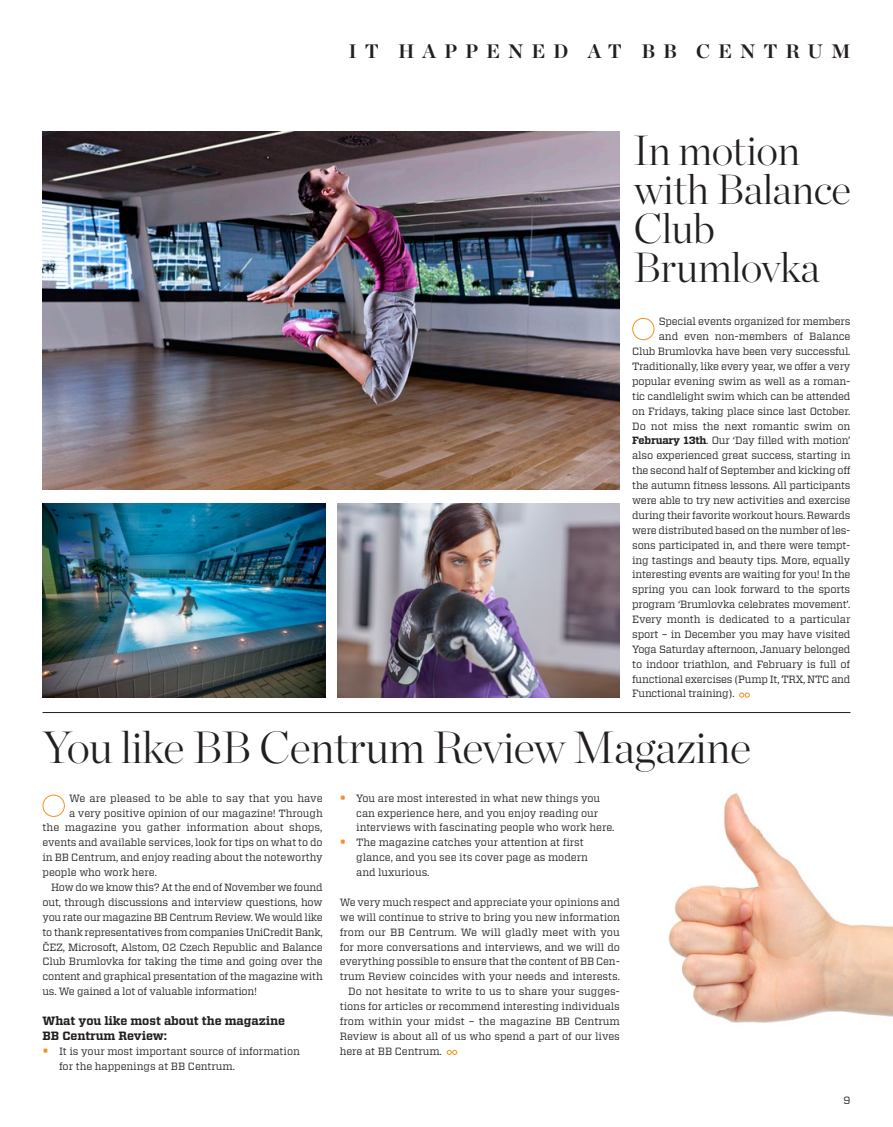
<style>
.page{position:relative;width:893px;height:1127px;background:#fff}
.page>*{position:absolute;margin:0;border:0;box-sizing:border-box;transform-origin:0 0}
.t1{font:200 45px "Chronicle Display";letter-spacing:-.01em;color:#231f20}
.t2{font:200 42px/39px "Chronicle Display";letter-spacing:-.01em;color:#231f20}
.t3{font:700 19.5px "Chronicle Display";letter-spacing:.4em;color:#231f20}
.t4{font:700 12px "Vitesse";letter-spacing:-.005em;color:#231f20}
.t5{font:10.5px/14.9px "Vitesse";letter-spacing:-.02em;color:#231f20;text-align:justify}
.t6{font:10.5px "Vitesse";color:#231f20}
.s1{font-weight:700}
.s2{font-weight:700;font-size:12px;color:#f78f1e}
</style>
<div class="page">
<img style="left:668px;top:792px;width:225px;height:232px">
<hr style="left:43px;top:712px;width:807px;height:1px;background:#231f20">
<svg style="left:739px;top:693px;width:11px;height:4px"></svg>
<img style="left:43px;top:132px;width:577px;height:357px">
<img style="left:43px;top:504px;width:282px;height:193px">
<img style="left:337px;top:504px;width:283px;height:193px">
<svg style="left:447px;top:1050px;width:10px;height:4px"></svg>
<div style="left:632px;top:318px;width:22px;height:22px;border:1px solid #f78f1e;border-radius:50%"></div>
<div style="left:43px;top:794px;width:22px;height:23px;border:1px solid #f78f1e;border-radius:50%"></div>
<p class="t3" style="left:348px;top:36px;width:503px">IT HAPPENED AT BB CENTRUM</p>
<p class="t2" style="left:634px;top:128px;width:219px">In motion with Balance</p>
<p class="t2" style="left:634px;top:206px;width:83px">Club</p>
<p class="t2" style="left:634px;top:245px;width:188px">Brumlovka</p>
<p class="t5" style="left:659px;top:314px;width:193px">Special events organized for members</p>
<p class="t5" style="left:659px;top:329px;width:193px">and even non-members of Balance</p>
<p class="t5" style="left:632px;top:344px;width:220px">Club Brumlovka have been very successful.</p>
<p class="t5" style="left:632px;top:359px;width:220px">Traditionally, like every year, we offer a very</p>
<p class="t5" style="left:632px;top:374px;width:220px">popular evening swim as well as a roman-</p>
<p class="t5" style="left:632px;top:388px;width:220px">tic candlelight swim which can be attended</p>
<p class="t5" style="left:632px;top:403px;width:220px">on Fridays, taking place since last October.</p>
<p class="t5" style="left:632px;top:418px;width:220px">Do not miss the next romantic swim on</p>
<p class="t5" style="left:632px;top:433px;width:220px"><span class="s1">February 13th</span>. Our ‘Day filled with motion’</p>
<p class="t5" style="left:632px;top:448px;width:220px">also experienced great success, starting in</p>
<p class="t5" style="left:632px;top:463px;width:220px">the second half of September and kicking off</p>
<p class="t5" style="left:632px;top:478px;width:220px">the autumn fitness lessons. All participants</p>
<p class="t5" style="left:632px;top:493px;width:220px">were able to try new activities and exercise</p>
<p class="t5" style="left:632px;top:507px;width:220px">during their favorite workout hours. Rewards</p>
<p class="t5" style="left:632px;top:522px;width:220px">were distributed based on the number of les-</p>
<p class="t5" style="left:632px;top:537px;width:220px">sons participated in, and there were tempt-</p>
<p class="t5" style="left:632px;top:552px;width:220px">ing tastings and beauty tips. More, equally</p>
<p class="t5" style="left:632px;top:567px;width:220px">interesting events are waiting for you! In the</p>
<p class="t5" style="left:632px;top:582px;width:220px">spring you can look forward to the sports</p>
<p class="t5" style="left:632px;top:597px;width:220px">program ‘Brumlovka celebrates movement’.</p>
<p class="t5" style="left:632px;top:612px;width:220px">Every month is dedicated to a particular</p>
<p class="t5" style="left:632px;top:627px;width:220px">sport – in December you may have visited</p>
<p class="t5" style="left:632px;top:641px;width:220px">Yoga Saturday afternoon, January belonged</p>
<p class="t5" style="left:632px;top:656px;width:220px">to indoor triathlon, and February is full of</p>
<p class="t5" style="left:632px;top:671px;width:220px">functional exercises (Pump It, TRX, NTC and</p>
<p class="t5" style="left:632px;top:686px;width:104px">Functional training).</p>
<p class="t1" style="left:43px;top:713px;width:710px">You like BB Centrum Review Magazine</p>
<p class="t6" style="left:69px;top:791px;width:255px">We are pleased to be able to say that you have</p>
<p class="t5" style="left:69px;top:805px;width:255px">a very positive opinion of our magazine! Through</p>
<p class="t6" style="left:43px;top:820px;width:282px">the magazine you gather information about shops,</p>
<p class="t5" style="left:43px;top:835px;width:282px">events and available services, look for tips on what to do</p>
<p class="t5" style="left:43px;top:850px;width:282px">in BB Centrum, and enjoy reading about the noteworthy</p>
<p class="t5" style="left:43px;top:865px;width:116px">people who work here.</p>
<p class="t5" style="left:43px;top:880px;width:282px;text-indent:9px">How do we know this? At the end of November we found out, through discussions and interview questions, how you rate our magazine BB Centrum Review. We would like to thank representatives from companies UniCredit Bank, ČEZ, Microsoft, Alstom, O2 Czech Republic and Balance Club Brumlovka for taking the time and going over the content and graphical presentation of the magazine with us. We gained a lot of valuable information!</p>
<p class="t4" style="left:43px;top:1013px;width:244px">What you like most about the magazine</p>
<p class="t4" style="left:43px;top:1027px;width:126px">BB Centrum Review:</p>
<p class="t5" style="left:43px;top:1043px;width:259px"><span class="s2">•</span> It is your most important source of information</p>
<p class="t5" style="left:59px;top:1058px;width:177px">for the happenings at BB Centrum.</p>
<p class="t5" style="left:340px;top:790px;width:262px"><span class="s2">•</span> You are most interested in what new things you</p>
<p class="t5" style="left:356px;top:805px;width:244px">can experience here, and you enjoy reading our</p>
<p class="t5" style="left:356px;top:820px;width:260px">interviews with fascinating people who work here.</p>
<p class="t5" style="left:340px;top:835px;width:246px"><span class="s2">•</span> The magazine catches your attention at first</p>
<p class="t5" style="left:356px;top:850px;width:233px">glance, and you see its cover page as modern</p>
<p class="t5" style="left:356px;top:865px;width:75px">and luxurious.</p>
<p class="t5" style="left:340px;top:894px;width:282px">We very much respect and appreciate your opinions and we will continue to strive to bring you new information from our BB Centrum. We will gladly meet with you for more conversations and interviews, and we will do everything possible to ensure that the content of BB Cen&shy;trum Review coincides with your needs and interests.</p>
<p class="t5" style="left:340px;top:984px;width:282px;text-indent:9px">Do not hesitate to write to us to share your sugges&shy;tions for articles or recommend interesting individuals from within your midst – the magazine BB Centrum Review is about all of us who spend a part of our lives here at BB Centrum.</p>
<p class="t5" style="left:843px;top:1092px;width:9px">9</p>
</div>
